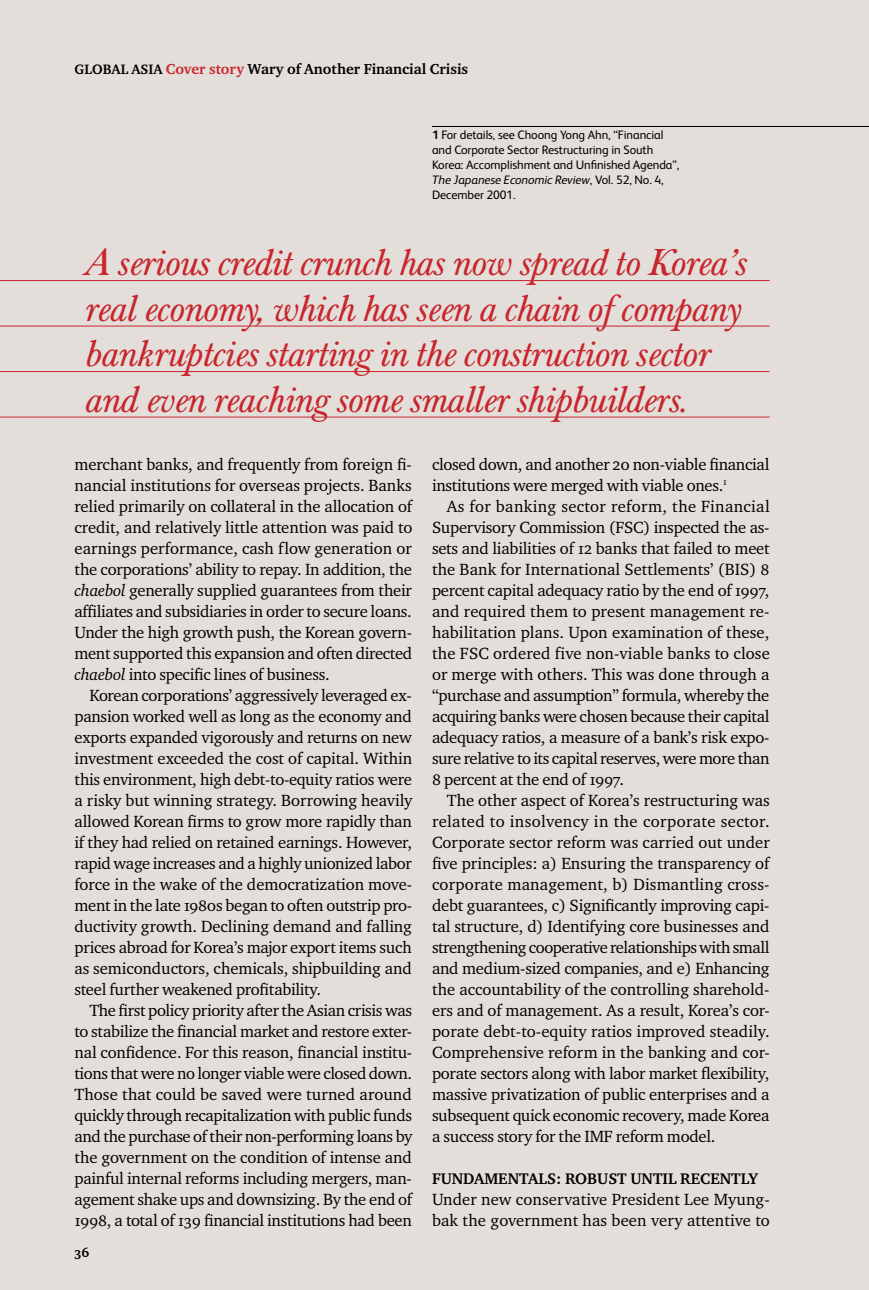
<style>
.page{position:relative;width:869px;height:1290px;background:#fff}
.page>*{position:absolute;margin:0;border:0;box-sizing:border-box;transform-origin:0 0}
.t1{font:italic 36.75px/45.5px "Baskerville Classico";letter-spacing:-.015em;color:#c9252c}
.t2{font:16.62px/21px "Charter ITC Regu OS";letter-spacing:-.015em;color:#000;text-align:justify}
.t3{font:16.62px/21px "Charter ITC Regu OS";letter-spacing:.005em;color:#000}
.t4{font:15.75px "Charter ITC Bold OS";color:#000}
.t5{font:14.88px "Charter ITC Bold OS";color:#000}
.t6{font:14px "Charter ITC Bold OS";color:#000}
.t7{font:12.25px/14.9px "FS Albert";letter-spacing:-.005em;color:#000}
.s1{font-size:14px}
.s2{color:#c9252c}
.s3{font-weight:700}
.s4{font-style:italic}
.s5{font-family:"Charter ITC Regu Ital OS"}
</style>
<div class="page">
<div style="left:0;top:0;width:868px;height:1290px;background:#e3deda"></div>
<hr style="left:432px;top:126px;width:436px;height:1px;background:#000">
<hr style="left:0;top:280px;width:769px;height:1px;background:#c9252c">
<hr style="left:0;top:326px;width:769px;height:1px;background:#c9252c">
<hr style="left:0;top:371px;width:769px;height:1px;background:#c9252c">
<hr style="left:0;top:417px;width:769px;height:1px;background:#c9252c">
<p class="t5" style="left:74px;top:60px;width:395px"><span class="s1">global asia</span> <span class="s2">Cover story</span> Wary of Another Financial Crisis</p>
<p class="t7" style="left:432px;top:128px;width:248px"><span class="s3">1</span> For details, see Choong Yong Ahn, “Financial and Corporate Sector Restructuring in South Korea: Accomplishment and Unfinished Agenda”, <span class="s4">The Japanese Economic Review</span>, Vol. 52, No. 4, December 2001.</p>
<h1 class="t1" style="left:84px;top:240px;width:663px">A serious credit crunch has now spread to Korea’s real economy, which has seen a chain of company bankruptcies starting in the construction sector and even reaching some smaller shipbuilders.</h1>
<p class="t2" style="left:74px;top:453px;width:340px">merchant banks, and frequently from foreign fi&shy;nancial institutions for overseas projects. Banks relied primarily on collateral in the allocation of credit, and relatively little attention was paid to earnings performance, cash flow generation or the corporations’ ability to repay. In addition, the <span class="s5">chaebol</span> generally supplied guarantees from their affiliates and subsidiaries in order to secure loans.<br>Under the high growth push, the Korean govern&shy;ment supported this expansion and often directed <span class="s5">chaebol</span> into specific lines of business.</p>
<p class="t2" style="left:74px;top:684px;width:339px;text-indent:15px">Korean corporations’ aggressively leveraged ex&shy;pansion worked well as long as the economy and exports expanded vigorously and returns on new investment exceeded the cost of capital. Within this environment, high debt-to-equity ratios were a risky but winning strategy. Borrowing heavily allowed Korean firms to grow more rapidly than if they had relied on retained earnings. However, rapid wage increases and a highly unionized labor force in the wake of the democratization move&shy;ment in the late 1980s began to often outstrip pro&shy;ductivity growth. Declining demand and falling prices abroad for Korea’s major export items such as semiconductors, chemicals, shipbuilding and steel further weakened profitability.</p>
<p class="t2" style="left:74px;top:999px;width:340px;text-indent:15px">The first policy priority after the Asian crisis was to stabilize the financial market and restore exter&shy;nal confidence. For this reason, financial institu&shy;tions that were no longer viable were closed down.<br>Those that could be saved were turned around quickly through recapitalization with public funds and the purchase of their non-performing loans by the government on the condition of intense and painful internal reforms including mergers, man&shy;agement shake ups and downsizing. By the end of 1998, a total of 139 financial institutions had been</p>
<p class="t6" style="left:74px;top:1244px;width:17px">36</p>
<p class="t2" style="left:432px;top:453px;width:339px">closed down, and another 20 non-viable financial institutions were merged with viable ones.<sup>1</sup></p>
<p class="t2" style="left:432px;top:495px;width:339px;text-indent:15px">As for banking sector reform, the Financial Supervisory Commission (FSC) inspected the as&shy;sets and liabilities of 12 banks that failed to meet the Bank for International Settlements’ (BIS ) 8 percent capital adequacy ratio by the end of 1997, and required them to present management re&shy;habilitation plans. Upon examination of these, the FSC</p>
<p class="t2" style="left:432px;top:642px;width:339px;text-indent:61px">ordered five non-viable banks to close or merge with others. This was done through a “purchase and assumption” formula, whereby the acquiring banks were chosen because their capital adequacy ratios, a measure of a bank’s risk expo&shy;sure relative to its capital reserves, were more than 8 percent at the end of 1997.</p>
<p class="t2" style="left:432px;top:789px;width:340px;text-indent:15px">The other aspect of Korea’s restructuring was related to insolvency in the corporate sector.<br>Corporate sector reform was carried out under five principles: a) Ensuring the transparency of corporate management, b) Dismantling cross&shy;debt guarantees, c) Significantly improving capi&shy;tal structure, d) Identifying core businesses and strengthening cooperative relationships with small and medium-sized companies, and e) Enhancing the accountability of the controlling sharehold&shy;ers and of management. As a result, Korea’s cor&shy;porate debt-to-equity ratios improved steadily.<br>Comprehensive reform in the banking and cor&shy;porate sectors along with labor market flexibility, massive privatization of public enterprises and a subsequent quick economic recovery, made Korea a success story for the IMF reform model.</p>
<p class="t4" style="left:432px;top:1168px;width:327px">Fundamentals: Robust Until Recently</p>
<p class="t3" style="left:432px;top:1188px;width:339px">Under new conservative President Lee Myung&shy;bak the government has been very attentive to</p>
</div>
